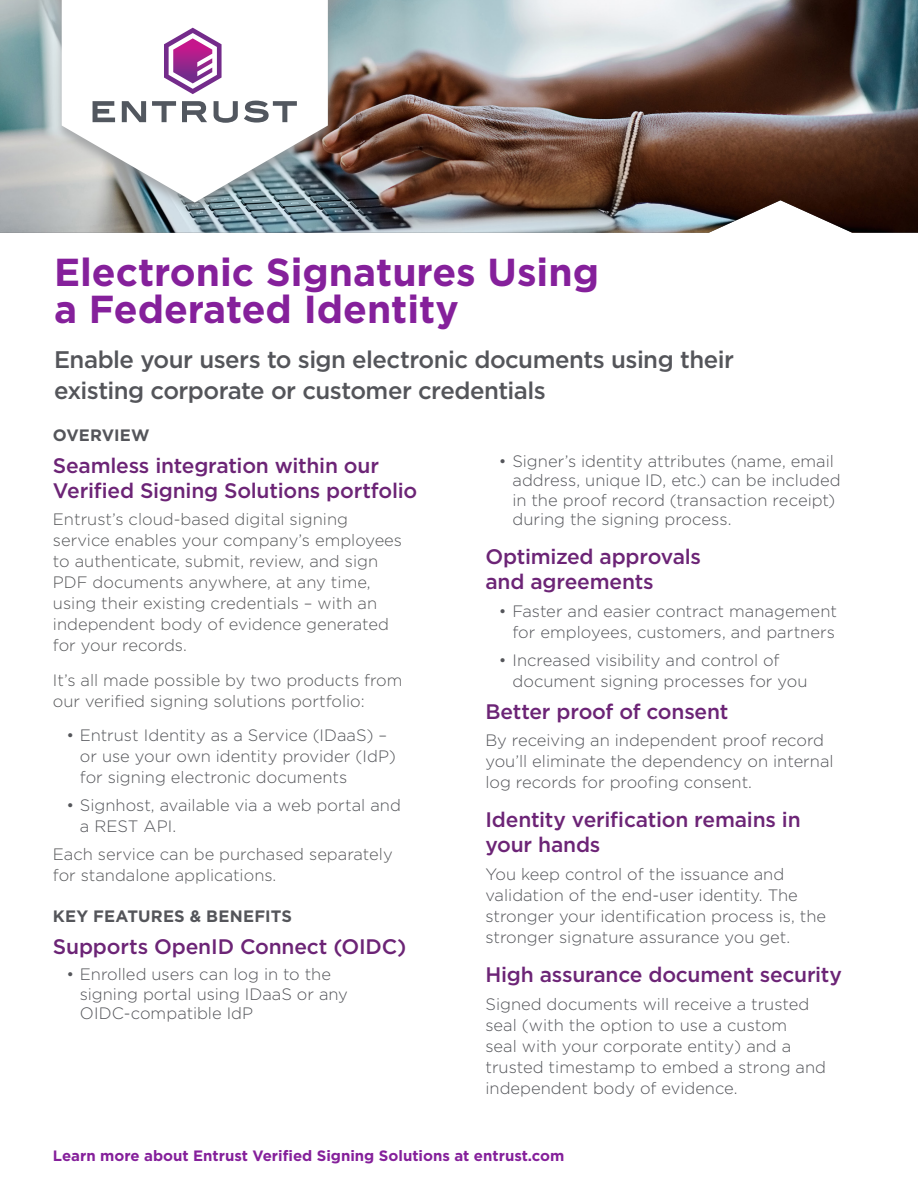
<style>
.page{position:relative;width:918px;height:1188px;background:#fff}
.page>*{position:absolute;margin:0;border:0;box-sizing:border-box;transform-origin:0 0}
.Headline{font:700 39px/37.2px "Gotham";color:#85209b}
.t1{font:500 24px/31.5px "Gotham";letter-spacing:-.02em;color:#54555a}
.Subhead{font:500 21px/25.2px "Gotham";letter-spacing:-.01em;color:#6c2476}
.Body_copy{font:300 16.5px/21px "Gotham";color:#54555a}
.Body_copy-2{font:300 16.5px/21px "Gotham";color:#57585a}
.Eyebrow{font:700 16.5px "Gotham";letter-spacing:.01em;color:#54555a}
.CTA_URL_front{font:700 15px "Gotham";color:#85209b}
</style>
<div class="page">
<img style="left:0;top:0;width:918px;height:233px">
<div style="left:54px;top:0;width:282px;height:217px;background:#96989a;opacity:.75"></div>
<svg style="left:62px;top:0;width:266px;height:202px"></svg>
<svg style="left:93px;top:101px;width:22px;height:21px"></svg>
<svg style="left:122px;top:101px;width:24px;height:21px"></svg>
<svg style="left:152px;top:101px;width:24px;height:21px"></svg>
<svg style="left:182px;top:101px;width:25px;height:21px"></svg>
<svg style="left:214px;top:101px;width:24px;height:22px"></svg>
<svg style="left:244px;top:100px;width:53px;height:23px"></svg>
<svg style="left:164px;top:28px;width:58px;height:66px"></svg>
<p class="Headline" style="left:54px;top:252px;width:547px">Electronic Signatures Using a Federated Identity</p>
<p class="t1" style="left:54px;top:343px;width:681px">Enable your users to sign electronic documents using their existing corporate or customer credentials</p>
<p class="Eyebrow" style="left:53px;top:425px;width:98px">OVERVIEW</p>
<p class="Subhead" style="left:53px;top:452px;width:366px">Seamless integration within our<br>Verified Signing Solutions portfolio</p>
<p class="Body_copy-2" style="left:53px;top:509px;width:351px">Entrust’s cloud-based digital signing service enables your company’s employees to authenticate, submit, review, and sign PDF documents anywhere, at any time, using their existing credentials – with an independent body of evidence generated for your records.</p>
<p class="Body_copy-2" style="left:53px;top:669px;width:351px">It’s all made possible by two products from our verified signing solutions portfolio:</p>
<p class="Body_copy" style="left:80px;top:725px;width:317px;text-indent:-14px">• Entrust Identity as a Service (IDaaS) – or use your own identity provider (IdP) for signing electronic documents</p>
<p class="Body_copy" style="left:80px;top:795px;width:323px;text-indent:-14px">• Signhost, available via a web portal and a REST API.</p>
<p class="Body_copy-2" style="left:53px;top:843px;width:341px">Each service can be purchased separately for standalone applications.</p>
<p class="Eyebrow" style="left:53px;top:907px;width:241px">KEY FEATURES &amp; BENEFITS</p>
<p class="Subhead" style="left:53px;top:934px;width:355px">Supports OpenID Connect (OIDC)</p>
<p class="Body_copy" style="left:80px;top:965px;width:270px;line-height:19.5px;text-indent:-14px">• Enrolled users can log in to the signing portal using IDaaS or any<br>OIDC-compatible IdP</p>
<p class="Body_copy" style="left:512px;top:451px;width:330px;line-height:19.5px;text-indent:-14px">• Signer’s identity attributes (name, email address, unique ID, etc.) can be included in the proof record (transaction receipt) during the signing process.</p>
<p class="Subhead" style="left:485px;top:544px;width:217px">Optimized approvals and agreements</p>
<p class="Body_copy" style="left:499px;top:600px;width:339px;text-align:right">• Faster and easier contract management for employees, customers, and partners</p>
<p class="Body_copy" style="left:512px;top:649px;width:297px;text-indent:-14px">• Increased visibility and control of document signing processes for you</p>
<p class="Subhead" style="left:485px;top:698px;width:244px">Better proof of consent</p>
<p class="Body_copy" style="left:485px;top:730px;width:350px">By receiving an independent proof record you’ll eliminate the dependency on internal log records for proofing consent.</p>
<p class="Subhead" style="left:485px;top:807px;width:317px">Identity verification remains in your hands</p>
<p class="Body_copy" style="left:485px;top:864px;width:342px">You keep control of the issuance and validation of the end-user identity. The stronger your identification process is, the stronger signature assurance you get.</p>
<p class="Subhead" style="left:485px;top:961px;width:358px">High assurance document security</p>
<p class="Body_copy" style="left:485px;top:993px;width:342px">Signed documents will receive a trusted seal (with the option to use a custom<br>seal with your corporate entity) and a trusted timestamp to embed a strong and independent body of evidence.</p>
<p class="CTA_URL_front" style="left:53px;top:1147px;width:513px">Learn more about Entrust Verified Signing Solutions at entrust.com</p>
</div>
